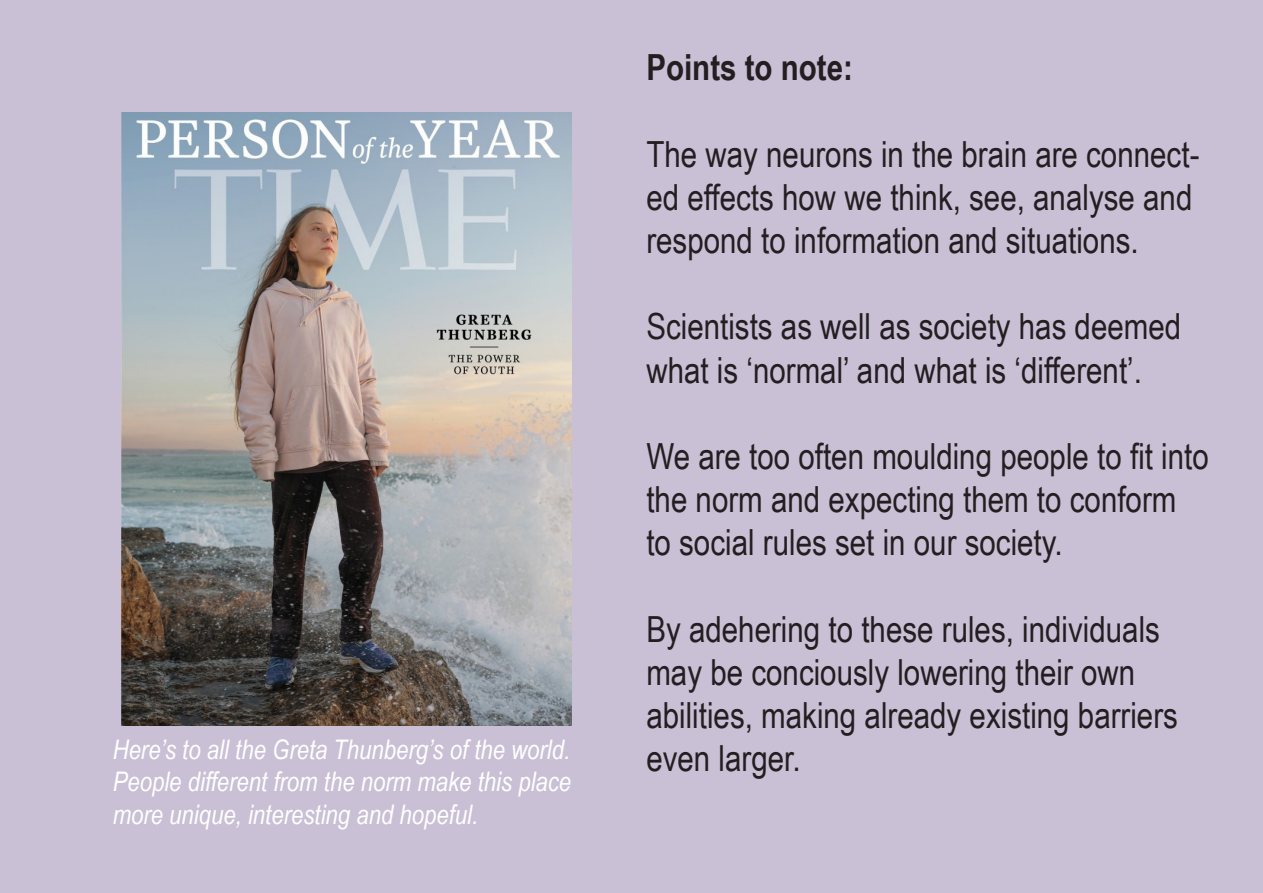
<style>
.page{position:relative;width:1263px;height:893px;background:#c9c0d6}
.page>*{position:absolute;margin:0;border:0;box-sizing:border-box;transform-origin:0 0}
.t1{font:36px/43.2px "Arial Narrow";color:#231f20}
.t2{font:700 36px "Arial Narrow";color:#231f20}
.t3{font:italic 27px/32.4px "Arial Narrow";color:#fff}
</style>
<div class="page">
<img style="left:121px;top:113px;width:451px;height:613px">
<p class="t3" style="left:113px;top:732px;width:459px">Here’s to all the Greta Thunberg’s of the world.</p>
<p class="t3" style="left:113px;top:765px;width:460px">People different from the norm make this place more unique, interesting and hopeful.</p>
<p class="t2" style="left:646px;top:40px;width:208px">Points to note:</p>
<p class="t1" style="left:646px;top:131px;width:555px">The way neurons in the brain are connect&shy;ed effects how we think, see, analyse and respond to information and situations.</p>
<p class="t1" style="left:646px;top:304px;width:536px">Scientists as well as society has deemed what is ‘normal’ and what is ‘different’.</p>
<p class="t1" style="left:646px;top:433px;width:564px">We are too often moulding people to fit into the norm and expecting them to conform to social rules set in our society.</p>
<p class="t1" style="left:646px;top:606px;width:515px">By adehering to these rules, individuals may be conciously lowering their own</p>
<p class="t1" style="left:646px;top:693px;width:533px">abilities, making already existing barriers even larger.</p>
</div>
